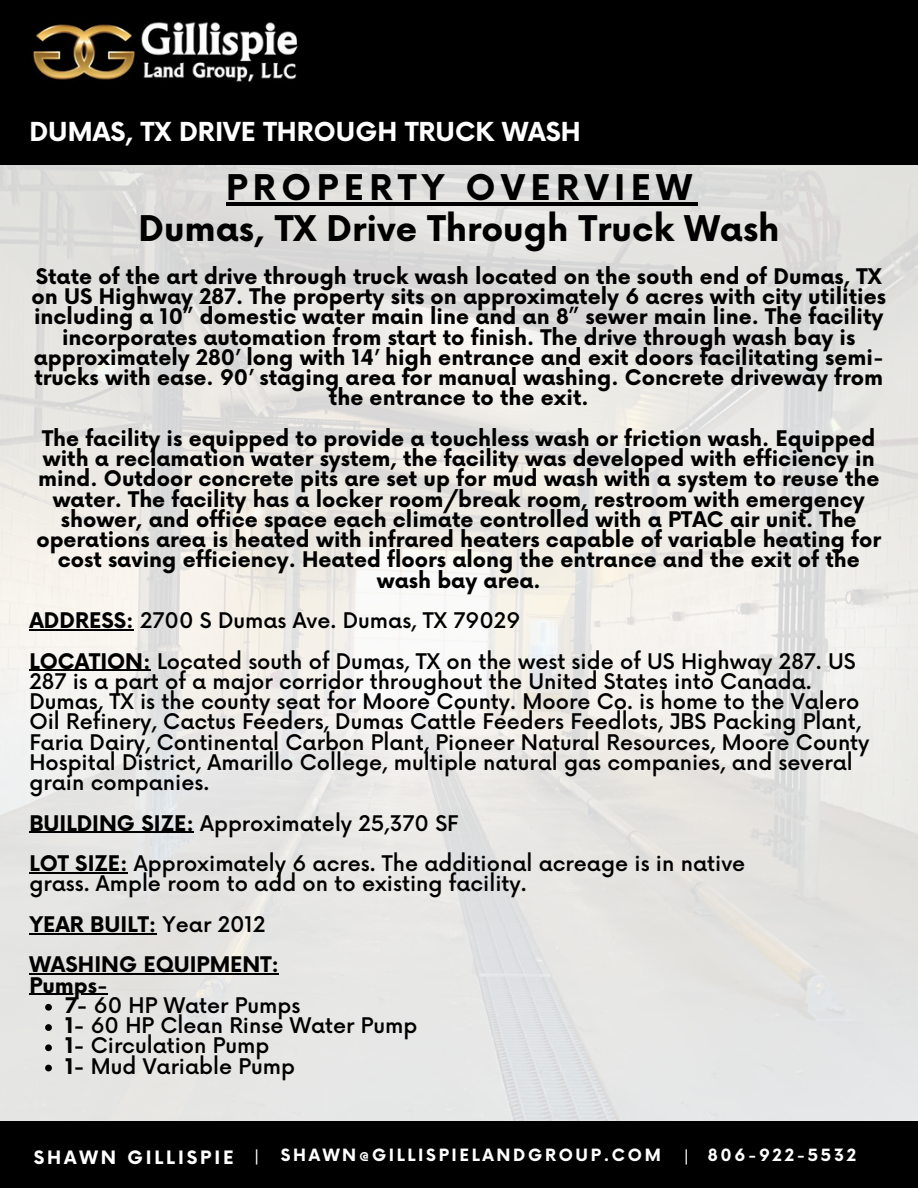
<style>
.page{position:relative;width:918px;height:1188px;background:#fff}
.page>*{position:absolute;margin:0;border:0;box-sizing:border-box;transform-origin:0 0}
.t1{font:700 34.5px "Now";color:#000}
.t2{font:700 34.5px "Now";letter-spacing:.16em;color:#000}
.t3{font:700 25.5px "Now";color:#fff}
.t4{font:700 21px/20.2px "Now";color:#000;text-align:center}
.t5{font:500 21px/20.2px "Now";color:#000}
.t6{font:700 18px "Now";letter-spacing:.16em;color:#fff}
.t7{font:500 16.8px "Now";color:#fff}
.t8{font:700 16.5px "Now";letter-spacing:.16em;color:#fff}
.s1{font-weight:700}
.s2{font-weight:500}
</style>
<div class="page">
<img style="left:0;top:164px;width:918px;height:956px">
<div style="left:0;top:0;width:918px;height:164px;background:#000"></div>
<img style="left:32px;top:21px;width:266px;height:61px">
<hr style="left:29px;top:629px;width:97px;height:1px;background:#000">
<hr style="left:29px;top:670px;width:114px;height:1px;background:#000">
<hr style="left:29px;top:832px;width:106px;height:1px;background:#000">
<hr style="left:135px;top:832px;width:59px;height:1px;background:#000">
<hr style="left:29px;top:872px;width:40px;height:1px;background:#000">
<hr style="left:69px;top:872px;width:59px;height:1px;background:#000">
<hr style="left:29px;top:933px;width:55px;height:1px;background:#000">
<hr style="left:84px;top:933px;width:72px;height:1px;background:#000">
<hr style="left:29px;top:974px;width:250px;height:1px;background:#000">
<hr style="left:29px;top:994px;width:79px;height:1px;background:#000">
<svg style="left:45px;top:1004px;width:7px;height:7px"></svg>
<svg style="left:45px;top:1024px;width:7px;height:7px"></svg>
<svg style="left:45px;top:1044px;width:7px;height:7px"></svg>
<svg style="left:45px;top:1065px;width:7px;height:6px"></svg>
<div style="left:0;top:1121px;width:918px;height:67px;background:#000"></div>
<hr style="left:226px;top:202px;width:471px;height:4px;background:#000">
<h6 class="t3" style="left:29px;top:118px;width:553px">DUMAS, TX DRIVE THROUGH TRUCK WASH</h6>
<p class="t2" style="left:226px;top:169px;width:467px">PROPERTY OVERVIEW</p>
<h6 class="t1" style="left:138px;top:210px;width:643px">Dumas, TX Drive Through Truck Wash</h6>
<h3 class="t4" style="left:32px;top:267px;width:856px">State of the art drive through truck wash located on the south end of Dumas, TX on US Highway 287. The property sits on approximately 6 acres with city utilities including a 10” domestic water main line and an 8” sewer main line. The facility incorporates automation from start to finish. The drive through wash bay is approximately 280’ long with 14’ high entrance and exit doors facilitating semi&shy;trucks with ease. 90’ staging area for manual washing. Concrete driveway from the entrance to the exit.</h3>
<p class="t4" style="left:36px;top:429px;width:846px">The facility is equipped to provide a touchless wash or friction wash. Equipped with a reclamation water system, the facility was developed with efficiency in mind. Outdoor concrete pits are set up for mud wash with a system to reuse the water. The facility has a locker room/break room, restroom with emergency shower, and office space each climate controlled with a PTAC air unit. The operations area is heated with infrared heaters capable of variable heating for cost saving efficiency. Heated floors along the entrance and the exit of the wash bay area.</p>
<h1 class="t5" style="left:29px;top:612px;width:492px"><span class="s1">ADDRESS:</span> 2700 S Dumas Ave. Dumas, TX 79029</h1>
<h2 class="t5" style="left:29px;top:652px;width:842px"><span class="s1">LOCATION:</span> Located south of Dumas, TX on the west side of US Highway 287. US 287 is a part of a major corridor throughout the United States into Canada.<br>Dumas, TX is the county seat for Moore County. Moore Co. is home to the Valero Oil Refinery, Cactus Feeders, Dumas Cattle Feeders Feedlots, JBS Packing Plant, Faria Dairy, Continental Carbon Plant, Pioneer Natural Resources, Moore County Hospital District, Amarillo College, multiple natural gas companies, and several grain companies.</h2>
<h4 class="t5" style="left:29px;top:814px;width:431px"><span class="s1">BUILDING SIZE:</span> Approximately 25,370 SF</h4>
<h4 class="t5" style="left:29px;top:855px;width:717px"><span class="s1">LOT SIZE:</span> Approximately 6 acres. The additional acreage is in native grass. Ample room to add on to existing facility.</h4>
<h4 class="t4" style="left:29px;top:915px;width:238px">YEAR BUILT: <span class="s2">Year 2012</span></h4>
<h4 class="t4" style="left:29px;top:956px;width:251px">WASHING EQUIPMENT:</h4>
<h4 class="t5" style="left:65px;top:976px;width:237px;text-indent:-36px"><span class="s1">Pumps-<br>7-</span> 60 HP Water Pumps</h4>
<h4 class="t5" style="left:65px;top:1017px;width:354px"><span class="s1">1-</span> 60 HP Clean Rinse Water Pump</h4>
<h4 class="t5" style="left:65px;top:1037px;width:206px"><span class="s1">1-</span> Circulation Pump</h4>
<h4 class="t5" style="left:65px;top:1057px;width:232px"><span class="s1">1-</span> Mud Variable Pump</h4>
<p class="t6" style="left:34px;top:1148px;width:201px">SHAWN GILLISPIE</p>
<p class="t7" style="left:254px;top:1147px;width:7px">|</p>
<h6 class="t8" style="left:281px;top:1146px;width:382px">SHAWN@GILLISPIELANDGROUP.COM</h6>
<p class="t7" style="left:684px;top:1147px;width:7px">|</p>
<p class="t8" style="left:708px;top:1146px;width:150px">806-922-5532</p>
</div>
